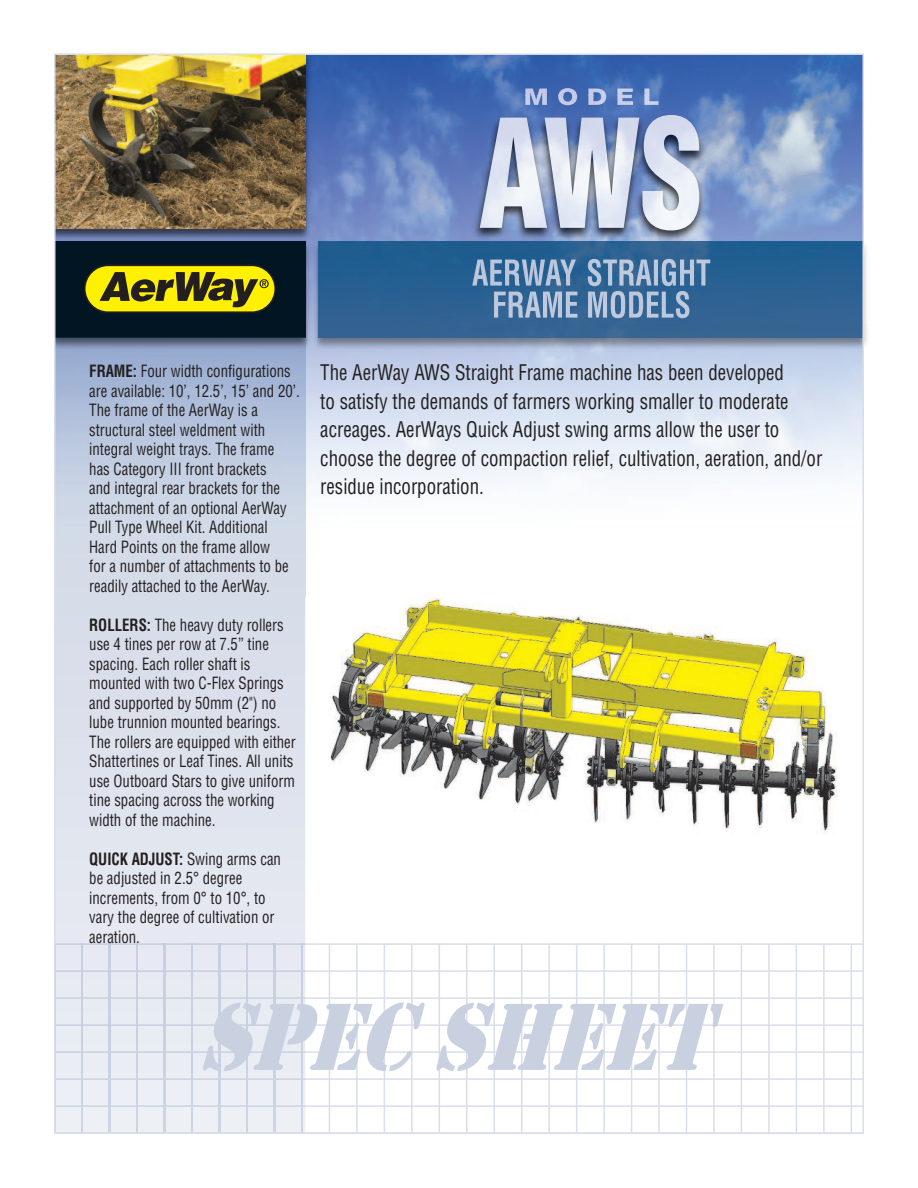
<style>
.page{position:relative;width:918px;height:1188px;background:#fff}
.page>*{position:absolute;margin:0;border:0;box-sizing:border-box;transform-origin:0 0}
.t1{font:italic 99px "Stencil D";color:#c9d1e1;scale:.9 1}
.t2{font:condensed 21px/28.5px "Helvetica";color:#231f20;scale:.9 1}
.t3{font:condensed 16.5px/19.5px "Helvetica";color:#231f20;scale:.9 1}
.s1{font-weight:700}
</style>
<div class="page">
<img style="left:305px;top:56px;width:556px;height:540px">
<img style="left:316px;top:96px;width:545px;height:142px">
<img style="left:480px;top:115px;width:220px;height:115px">
<img style="left:57px;top:56px;width:259px;height:182px">
<img style="left:57px;top:56px;width:248px;height:172px">
<img style="left:525px;top:88px;width:125px;height:8px">
<img style="left:525px;top:96px;width:133px;height:9px">
<img style="left:305px;top:245px;width:2px;height:110px">
<img style="left:307px;top:245px;width:1px;height:110px">
<img style="left:57px;top:238px;width:250px;height:7px">
<div style="left:54px;top:242px;width:252px;height:96px;background:#011622"></div>
<svg style="left:84px;top:264px;width:192px;height:49px;background:#9f970e"></svg>
<img style="left:308px;top:238px;width:559px;height:117px">
<svg style="left:307px;top:238px;width:9px;height:7px"></svg>
<img style="left:319px;top:242px;width:542px;height:96px">
<img style="left:319px;top:593px;width:537px;height:239px">
<img style="left:472px;top:260px;width:104px;height:26px">
<img style="left:588px;top:259px;width:122px;height:27px">
<img style="left:494px;top:291px;width:195px;height:27px">
<hr style="left:55px;top:1105px;width:809px;height:2px;background:#dadeea">
<hr style="left:55px;top:1078px;width:809px;height:2px;background:#dadeea">
<hr style="left:55px;top:1051px;width:809px;height:2px;background:#dadeea">
<hr style="left:55px;top:1024px;width:809px;height:2px;background:#dadeea">
<hr style="left:55px;top:997px;width:809px;height:2px;background:#dadeea">
<hr style="left:55px;top:970px;width:809px;height:2px;background:#dadeea">
<hr style="left:55px;top:943px;width:809px;height:2px;background:#dadeea">
<hr style="left:329px;top:943px;width:1px;height:191px;background:#dadeea">
<hr style="left:356px;top:943px;width:2px;height:191px;background:#dadeea">
<hr style="left:384px;top:943px;width:1px;height:191px;background:#dadeea">
<hr style="left:411px;top:943px;width:2px;height:191px;background:#dadeea">
<hr style="left:439px;top:943px;width:1px;height:191px;background:#dadeea">
<hr style="left:466px;top:943px;width:2px;height:191px;background:#dadeea">
<hr style="left:494px;top:943px;width:1px;height:191px;background:#dadeea">
<hr style="left:521px;top:943px;width:1px;height:191px;background:#dadeea">
<hr style="left:548px;top:943px;width:2px;height:191px;background:#dadeea">
<hr style="left:576px;top:943px;width:1px;height:191px;background:#dadeea">
<hr style="left:603px;top:943px;width:2px;height:191px;background:#dadeea">
<hr style="left:631px;top:943px;width:1px;height:191px;background:#dadeea">
<hr style="left:658px;top:943px;width:2px;height:191px;background:#dadeea">
<hr style="left:686px;top:943px;width:1px;height:191px;background:#dadeea">
<hr style="left:713px;top:943px;width:2px;height:191px;background:#dadeea">
<hr style="left:741px;top:943px;width:1px;height:191px;background:#dadeea">
<hr style="left:768px;top:943px;width:2px;height:191px;background:#dadeea">
<hr style="left:796px;top:943px;width:1px;height:191px;background:#dadeea">
<hr style="left:823px;top:943px;width:2px;height:191px;background:#dadeea">
<hr style="left:851px;top:943px;width:1px;height:191px;background:#dadeea">
<img style="left:57px;top:337px;width:248px;height:794px">
<img style="left:57px;top:1105px;width:248px;height:2px">
<img style="left:57px;top:1078px;width:248px;height:2px">
<img style="left:57px;top:1051px;width:248px;height:2px">
<img style="left:57px;top:1024px;width:248px;height:2px">
<img style="left:57px;top:997px;width:248px;height:2px">
<img style="left:57px;top:970px;width:248px;height:2px">
<img style="left:57px;top:943px;width:248px;height:2px">
<img style="left:81px;top:943px;width:2px;height:188px">
<img style="left:109px;top:943px;width:1px;height:188px">
<img style="left:136px;top:943px;width:2px;height:188px">
<img style="left:164px;top:943px;width:1px;height:188px">
<img style="left:191px;top:943px;width:2px;height:188px">
<img style="left:219px;top:943px;width:1px;height:188px">
<img style="left:246px;top:943px;width:2px;height:188px">
<img style="left:274px;top:943px;width:1px;height:188px">
<img style="left:301px;top:943px;width:2px;height:188px">
<p class="t3" style="left:89px;top:362px;width:236px"><span class="s1">FRAME:</span> Four width configurations are available: 10’, 12.5’, 15’ and 20’.<br>The frame of the AerWay is a structural steel weldment with integral weight trays. The frame<br>has Category III front brackets<br>and integral rear brackets for the attachment of an optional AerWay<br>Pull Type Wheel Kit. Additional<br>Hard Points on the frame allow<br>for a number of attachments to be readily attached to the AerWay.</p>
<p class="t3" style="left:89px;top:615px;width:231px"><span class="s1">ROLLERS:</span> The heavy duty rollers use 4 tines per row at 7.5” tine spacing. Each roller shaft is mounted with two C-Flex Springs and supported by 50mm (2") no lube trunnion mounted bearings.<br>The rollers are equipped with either<br>Shattertines or Leaf Tines. All units use Outboard Stars to give uniform tine spacing across the working width of the machine.</p>
<p class="t3" style="left:89px;top:849px;width:215px"><span class="s1">QUICK ADJUST:</span> Swing arms can be adjusted in 2.5° degree increments, from 0° to 10°, to vary the degree of cultivation or aeration.</p>
<p class="t2" style="left:320px;top:359px;width:559px">The AerWay AWS Straight Frame machine has been developed<br>to satisfy the demands of farmers working smaller to moderate acreages. AerWays Quick Adjust swing arms allow the user to choose the degree of compaction relief, cultivation, aeration, and/or residue incorporation.</p>
<h1 class="t1" style="left:199px;top:978px;width:587px">SPEC SHEET</h1>
</div>
